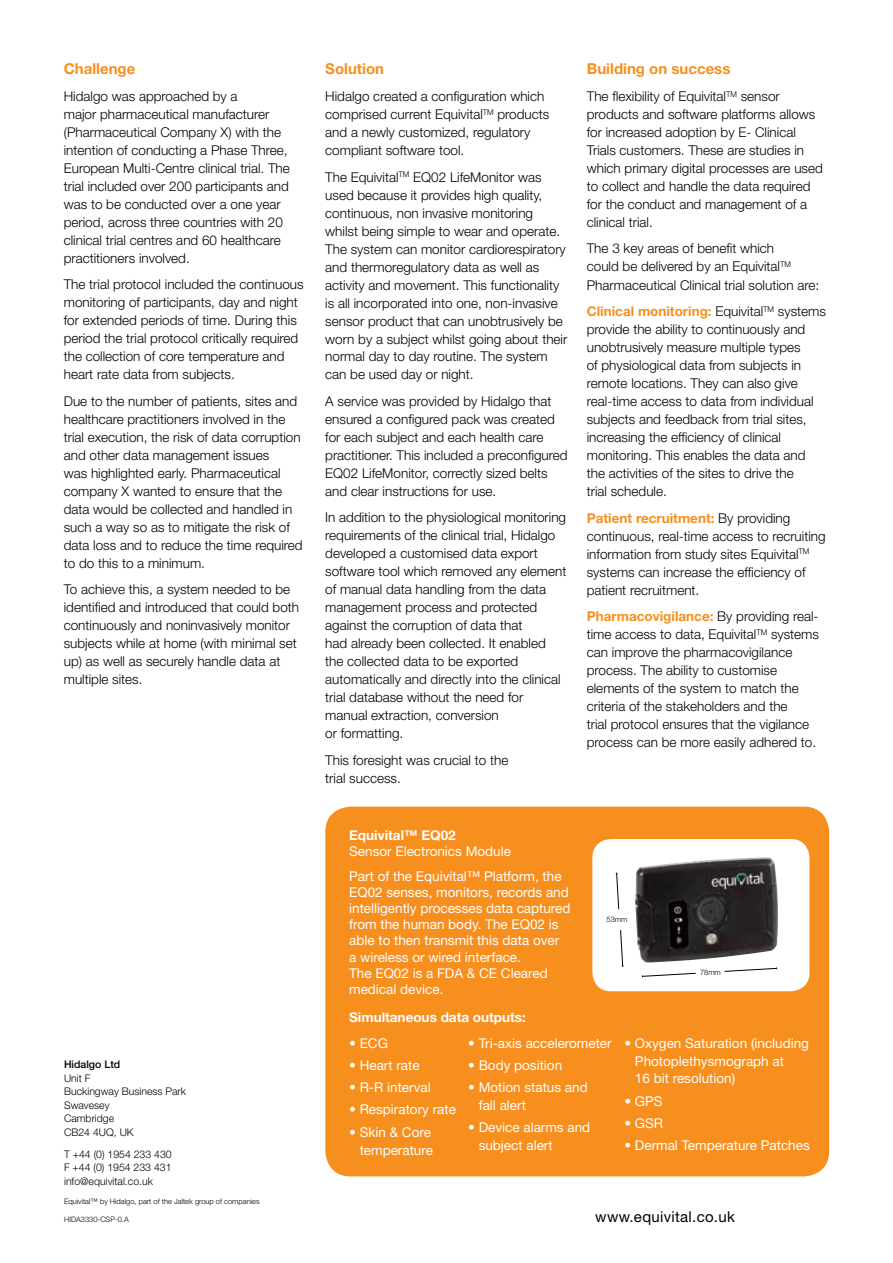
<style>
.page{position:relative;width:893px;height:1263px;background:#fff}
.page>*{position:absolute;margin:0;border:0;box-sizing:border-box;transform-origin:0 0}
.t1{font:700 15px "Helvetica Neue LT Std";color:#f78f1e}
.t2{font:15px "Helvetica Neue LT Std";letter-spacing:.02em;color:#000}
.t3{font:300 13.5px/18px "Helvetica Neue LT Std";color:#000}
.t4{font:13.5px/16.2px "Helvetica Neue LT Std";color:#fff}
.t5{font:700 13.5px "Helvetica Neue LT Std";color:#fff}
.t6{font:300 10.5px/13.5px "Helvetica Neue LT Std";color:#000}
.t7{font:500 10.5px "Helvetica Neue LT Std";color:#000}
.t8{font:300 7.5px "Helvetica Neue LT Std";color:#000}
.s1{font-weight:700;color:#f78f1e}
</style>
<div class="page">
<div style="left:325px;top:807px;width:504px;height:369px;background:#f78f1e;border-radius:26px"></div>
<svg style="left:592px;top:839px;width:217px;height:152px;background:#a7a5a5"></svg>
<img style="left:719px;top:857px;width:45px;height:2px">
<svg style="left:616px;top:873px;width:3px;height:36px"></svg>
<svg style="left:620px;top:930px;width:3px;height:37px"></svg>
<svg style="left:642px;top:973px;width:54px;height:4px"></svg>
<svg style="left:724px;top:967px;width:53px;height:5px"></svg>
<p class="t1" style="left:64px;top:60px;width:73px">Challenge</p>
<p class="t3" style="left:64px;top:87px;width:228px">Hidalgo was approached by a<br>major pharmaceutical manufacturer (Pharmaceutical Company X) with the intention of conducting a Phase Three, European Multi-Centre clinical trial. The trial included over 200 participants and was to be conducted over a one year period, across three countries with 20 clinical trial centres and 60 healthcare practitioners involved.</p>
<p class="t3" style="left:64px;top:275px;width:241px">The trial protocol included the continuous monitoring of participants, day and night for extended periods of time. During this period the trial protocol critically required the collection of core temperature and heart rate data from subjects.</p>
<p class="t3" style="left:64px;top:392px;width:240px">Due to the number of patients, sites and healthcare practitioners involved in the trial execution, the risk of data corruption and other data management issues<br>was highlighted early. Pharmaceutical company X wanted to ensure that the data would be collected and handled in such a way so as to mitigate the risk of data loss and to reduce the time required to do this to a minimum.</p>
<p class="t3" style="left:64px;top:580px;width:237px">To achieve this, a system needed to be identified and introduced that could both continuously and noninvasively monitor subjects while at home (with minimal set up) as well as securely handle data at multiple sites.</p>
<p class="t1" style="left:325px;top:60px;width:60px">Solution</p>
<p class="t3" style="left:325px;top:87px;width:225px">Hidalgo created a configuration which comprised current Equivital<sup>TM</sup> products and a newly customized, regulatory compliant software tool.</p>
<p class="t3" style="left:325px;top:167px;width:244px">The Equivital<sup>TM</sup> EQ02 LifeMonitor was used because it provides high quality, continuous, non invasive monitoring whilst being simple to wear and operate.<br>The system can monitor cardiorespiratory and thermoregulatory data as well as activity and movement. This functionality is all incorporated into one, non-invasive sensor product that can unobtrusively be worn by a subject whilst going about their normal day to day routine. The system can be used day or night.</p>
<p class="t3" style="left:325px;top:392px;width:244px">A service was provided by Hidalgo that ensured a configured pack was created for each subject and each health care practitioner. This included a preconfigured EQ02 LifeMonitor, correctly sized belts and clear instructions for use.</p>
<p class="t3" style="left:325px;top:508px;width:243px">In addition to the physiological monitoring requirements of the clinical trial, Hidalgo developed a customised data export software tool which removed any element of manual data handling from the data management process and protected against the corruption of data that<br>had already been collected. It enabled the collected data to be exported automatically and directly into the clinical trial database without the need for manual extraction, conversion<br>or formatting.</p>
<p class="t3" style="left:325px;top:751px;width:185px">This foresight was crucial to the trial success.</p>
<p class="t1" style="left:587px;top:60px;width:145px">Building on success</p>
<p class="t3" style="left:587px;top:87px;width:238px">The flexibility of Equivital<sup>TM</sup> sensor products and software platforms allows for increased adoption by E- Clinical Trials customers. These are studies in which primary digital processes are used to collect and handle the data required for the conduct and management of a clinical trial.</p>
<p class="t3" style="left:587px;top:239px;width:234px">The 3 key areas of benefit which<br>could be delivered by an Equivital<sup>TM<br></sup>Pharmaceutical Clinical trial solution are:</p>
<p class="t3" style="left:587px;top:302px;width:241px"><span class="s1">Clinical monitoring:</span> Equivital<sup>TM</sup> systems provide the ability to continuously and unobtrusively measure multiple types<br>of physiological data from subjects in remote locations. They can also give real-time access to data from individual subjects and feedback from trial sites, increasing the efficiency of clinical monitoring. This enables the data and the activities of the sites to drive the<br>trial schedule.</p>
<p class="t3" style="left:587px;top:508px;width:240px"><span class="s1">Patient recruitment:</span> By providing continuous, real-time access to recruiting information from study sites Equivital<sup>TM </sup>systems can increase the efficiency of patient recruitment.</p>
<p class="t3" style="left:587px;top:607px;width:234px"><span class="s1">Pharmacovigilance:</span> By providing real&shy;time access to data, Equivital<sup>TM</sup> systems can improve the pharmacovigilance process. The ability to customise elements of the system to match the criteria of the stakeholders and the<br>trial protocol ensures that the vigilance process can be more easily adhered to.</p>
<p class="t5" style="left:349px;top:826px;width:108px">Equivital™ EQ02</p>
<p class="t4" style="left:349px;top:838px;width:214px;line-height:24.8px">Sensor Electronics Module<br>Part of the Equivital™ Platform, the</p>
<p class="t4" style="left:349px;top:884px;width:223px">EQ02 senses, monitors, records and intelligently processes data captured from the human body. The EQ02 is able to then transmit this data over<br>a wireless or wired interface.<br>The EQ02 is a FDA &amp; CE Cleared medical device.</p>
<p class="t5" style="left:349px;top:1009px;width:178px">Simultaneous data outputs:</p>
<p class="t8" style="left:607px;top:915px;width:22px">53mm</p>
<p class="t8" style="left:700px;top:968px;width:22px">78mm</p>
<p class="t4" style="left:635px;top:1033px;width:176px;line-height:18px;text-indent:-11px">• Oxygen Saturation (including<br>Photoplethysmograph at<br>16 bit resolution)</p>
<p class="t4" style="left:624px;top:1093px;width:40px">• GPS</p>
<p class="t4" style="left:624px;top:1115px;width:40px">• GSR</p>
<p class="t4" style="left:624px;top:1137px;width:187px">• Dermal Temperature Patches</p>
<p class="t4" style="left:349px;top:1034px;width:40px">• ECG</p>
<p class="t4" style="left:349px;top:1057px;width:72px">• Heart rate</p>
<p class="t4" style="left:349px;top:1079px;width:83px">• R-R interval</p>
<p class="t4" style="left:349px;top:1101px;width:108px">• Respiratory rate</p>
<p class="t4" style="left:349px;top:1122px;width:85px;line-height:18px;text-align:right">• Skin &amp; Core temperature</p>
<p class="t4" style="left:468px;top:1034px;width:145px">• Tri-axis accelerometer</p>
<p class="t4" style="left:468px;top:1057px;width:96px">• Body position</p>
<p class="t4" style="left:479px;top:1078px;width:111px;line-height:18px;text-indent:-11px">• Motion status and fall alert</p>
<p class="t4" style="left:479px;top:1118px;width:113px;line-height:18px;text-indent:-11px">• Device alarms and subject alert</p>
<p class="t7" style="left:64px;top:1058px;width:58px">Hidalgo Ltd</p>
<p class="t6" style="left:64px;top:1071px;width:124px">Unit F<br>Buckingway Business Park<br>Swavesey<br>Cambridge<br>CB24 4UQ, UK</p>
<p class="t6" style="left:64px;top:1147px;width:109px;text-align:justify">T +44 (0) 1954 233 430<br>F +44 (0) 1954 233 431 info@equivital.co.uk</p>
<p class="t8" style="left:64px;top:1196px;width:197px">Equivital™ by Hidalgo, part of the Jaltek group of companies</p>
<p class="t8" style="left:64px;top:1215px;width:66px">HIDA3330-CSP-0.A</p>
<p class="t2" style="left:595px;top:1208px;width:141px">www.equivital.co.uk</p>
</div>
